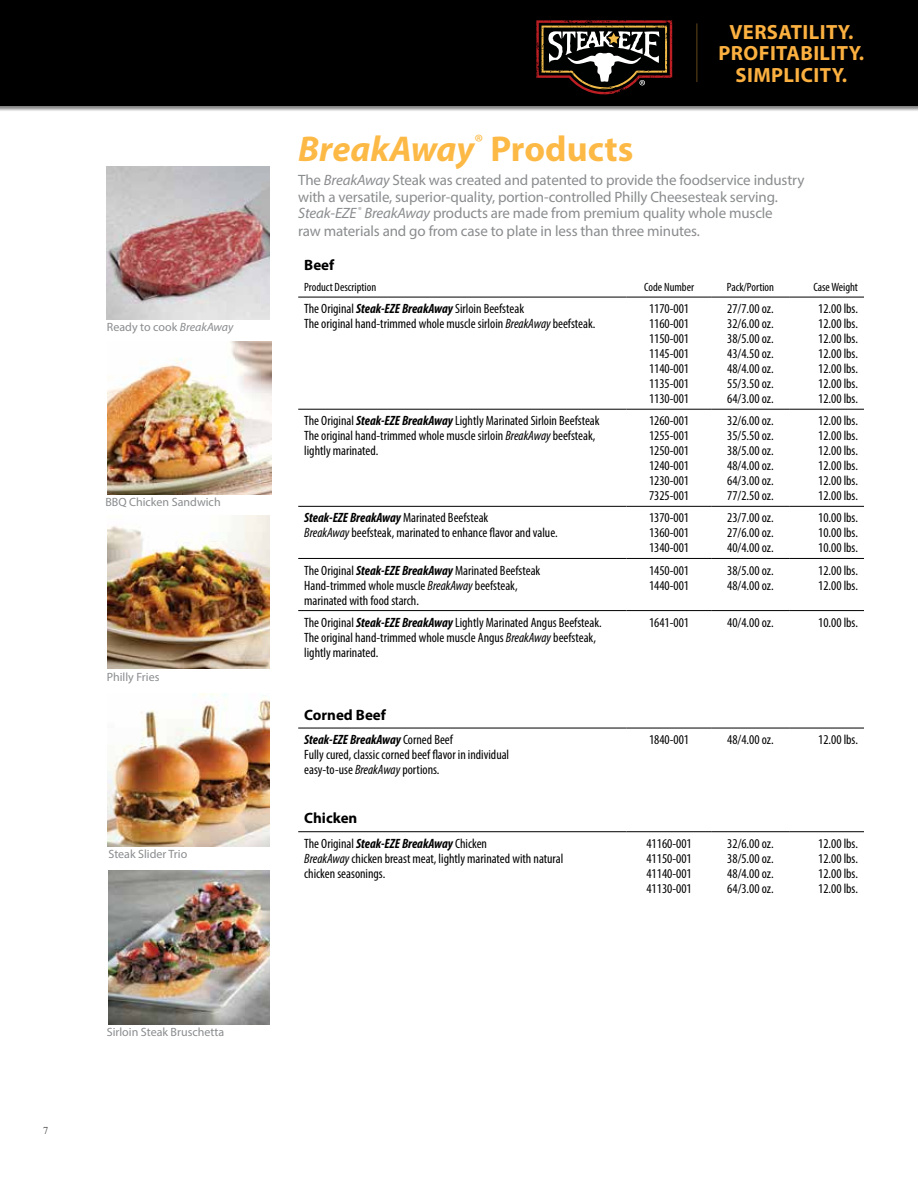
<style>
.page{position:relative;width:918px;height:1188px;background:#fff}
.page>*{position:absolute;margin:0;border:0;box-sizing:border-box;transform-origin:0 0}
.t1{font:italic 700 36px "Myriad Pro";color:#fdb945}
.t2{font:700 20.7px/21.5px "Myriad Pro";letter-spacing:.02em;color:#fbb040;text-align:center}
.t3{font:15px/16.5px "Myriad Pro";letter-spacing:-.01em;color:#8a8c8e}
.t4{font:700 15px "Myriad Pro";color:#000}
.t5{font:condensed 13.5px/15px "Myriad Pro";color:#000;text-align:justify}
.t6{font:12px "Myriad Pro";color:#8a8c8e}
.t7{font:condensed 12px "Myriad Pro";color:#000}
.t8{font:10.5px "Times";color:#58595b}
.s1{font-style:italic}
.s2{font-style:normal}
.s3{font-weight:700;font-style:italic}
</style>
<div class="page">
<div style="left:0;top:0;width:918px;height:112px;background:#000;opacity:.5"></div>
<div style="left:0;top:0;width:918px;height:106px;background:#000"></div>
<svg style="left:536px;top:20px;width:136px;height:75px"></svg>
<hr style="left:696px;top:23px;width:1px;height:59px;background:#fdb945">
<img style="left:108px;top:516px;width:162px;height:153px">
<img style="left:108px;top:693px;width:162px;height:153px">
<hr style="left:298px;top:297px;width:328px;height:1px;background:#000">
<hr style="left:626px;top:297px;width:86px;height:1px;background:#000">
<hr style="left:712px;top:297px;width:77px;height:1px;background:#000">
<hr style="left:789px;top:297px;width:75px;height:1px;background:#000">
<hr style="left:298px;top:409px;width:328px;height:1px;background:#000">
<hr style="left:626px;top:409px;width:86px;height:1px;background:#000">
<hr style="left:712px;top:409px;width:77px;height:1px;background:#000">
<hr style="left:789px;top:409px;width:75px;height:1px;background:#000">
<hr style="left:298px;top:506px;width:328px;height:1px;background:#000">
<hr style="left:626px;top:506px;width:86px;height:1px;background:#000">
<hr style="left:712px;top:506px;width:77px;height:1px;background:#000">
<hr style="left:789px;top:506px;width:75px;height:1px;background:#000">
<hr style="left:298px;top:558px;width:328px;height:1px;background:#000">
<hr style="left:626px;top:558px;width:86px;height:1px;background:#000">
<hr style="left:712px;top:558px;width:77px;height:1px;background:#000">
<hr style="left:789px;top:558px;width:75px;height:1px;background:#000">
<hr style="left:298px;top:610px;width:328px;height:1px;background:#000">
<hr style="left:626px;top:610px;width:86px;height:1px;background:#000">
<hr style="left:712px;top:610px;width:77px;height:1px;background:#000">
<hr style="left:789px;top:610px;width:75px;height:1px;background:#000">
<hr style="left:298px;top:728px;width:328px;height:1px;background:#000">
<hr style="left:626px;top:728px;width:86px;height:1px;background:#000">
<hr style="left:712px;top:728px;width:77px;height:1px;background:#000">
<hr style="left:789px;top:728px;width:75px;height:1px;background:#000">
<hr style="left:298px;top:831px;width:328px;height:1px;background:#000">
<hr style="left:626px;top:831px;width:86px;height:1px;background:#000">
<hr style="left:712px;top:831px;width:77px;height:1px;background:#000">
<hr style="left:789px;top:831px;width:75px;height:1px;background:#000">
<img style="left:107px;top:341px;width:164px;height:153px">
<img style="left:107px;top:166px;width:163px;height:153px">
<img style="left:108px;top:871px;width:162px;height:153px">
<p class="t6" style="left:107px;top:320px;width:128px">Ready to cook <span class="s1">BreakAway</span></p>
<p class="t6" style="left:105px;top:495px;width:117px">BBQ Chicken Sandwich</p>
<p class="t6" style="left:107px;top:669px;width:54px">Philly Fries</p>
<p class="t6" style="left:108px;top:847px;width:80px">Steak Slider Trio</p>
<p class="t8" style="left:43px;top:1121px;width:7px">7</p>
<p class="t6" style="left:107px;top:1025px;width:119px">Sirloin Steak Bruschetta</p>
<h2 class="t2" style="left:719px;top:20px;width:147px">VERSATILITY.<br>PROFITABILITY.<br>SIMPLICITY.</h2>
<h1 class="t1" style="left:298px;top:126px;width:337px">BreakAway<sup>®</sup> <span class="s2">Products</span></h1>
<p class="t3" style="left:298px;top:172px;width:508px">The <span class="s1">BreakAway</span> Steak was created and patented to provide the foodservice industry with a versatile, superior-quality, portion-controlled Philly Cheesesteak serving.<br><span class="s1">Steak-EZE</span> <sup>®</sup> <span class="s1">BreakAway</span> products are made from premium quality whole muscle</p>
<p class="t3" style="left:298px;top:223px;width:403px">raw materials and go from case to plate in less than three minutes.</p>
<p class="t4" style="left:304px;top:255px;width:32px">Beef</p>
<p class="t7" style="left:304px;top:280px;width:74px">Product Description</p>
<p class="t7" style="left:644px;top:280px;width:51px">Code Number</p>
<p class="t7" style="left:727px;top:280px;width:49px">Pack/Portion</p>
<p class="t7" style="left:813px;top:280px;width:46px">Case Weight</p>
<p class="t5" style="left:304px;top:301px;width:293px">The Original <span class="s3">Steak-EZE BreakAway</span> Sirloin Beefsteak<br>The original hand-trimmed whole muscle sirloin <span class="s1">BreakAway</span> beefsteak.</p>
<p class="t5" style="left:649px;top:301px;width:42px">1170-001<br>1160-001<br>1150-001<br>1145-001<br>1140-001<br>1135-001<br>1130-001</p>
<p class="t5" style="left:727px;top:301px;width:48px">27/7.00 oz.<br>32/6.00 oz.<br>38/5.00 oz.<br>43/4.50 oz.<br>48/4.00 oz.<br>55/3.50 oz.<br>64/3.00 oz.</p>
<p class="t5" style="left:818px;top:301px;width:41px">12.00 lbs.<br>12.00 lbs.<br>12.00 lbs.<br>12.00 lbs.<br>12.00 lbs.<br>12.00 lbs.<br>12.00 lbs.</p>
<p class="t5" style="left:304px;top:413px;width:297px;text-align:left">The Original <span class="s3">Steak-EZE BreakAway</span> Lightly Marinated Sirloin Beefsteak<br>The original hand-trimmed whole muscle sirloin <span class="s1">BreakAway</span> beefsteak, lightly marinated.</p>
<p class="t5" style="left:649px;top:413px;width:42px">1260-001<br>1255-001<br>1250-001<br>1240-001<br>1230-001<br>7325-001</p>
<p class="t5" style="left:727px;top:413px;width:48px">32/6.00 oz.<br>35/5.50 oz.<br>38/5.00 oz.<br>48/4.00 oz.<br>64/3.00 oz.<br>77/2.50 oz.</p>
<p class="t5" style="left:818px;top:413px;width:41px">12.00 lbs.<br>12.00 lbs.<br>12.00 lbs.<br>12.00 lbs.<br>12.00 lbs.<br>12.00 lbs.</p>
<p class="t5" style="left:304px;top:510px;width:255px"><span class="s3">Steak-EZE BreakAway</span> Marinated Beefsteak<br><span class="s1">BreakAway</span> beefsteak, marinated to enhance flavor and value.</p>
<p class="t5" style="left:649px;top:510px;width:42px">1370-001<br>1360-001<br>1340-001</p>
<p class="t5" style="left:727px;top:510px;width:48px">23/7.00 oz.<br>27/6.00 oz.<br>40/4.00 oz.</p>
<p class="t5" style="left:818px;top:510px;width:41px">10.00 lbs.<br>10.00 lbs.<br>10.00 lbs.</p>
<p class="t5" style="left:304px;top:562px;width:238px;text-align:left">The Original <span class="s3">Steak-EZE BreakAway</span> Marinated Beefsteak<br>Hand-trimmed whole muscle <span class="s1">BreakAway</span> beefsteak, marinated with food starch.</p>
<p class="t5" style="left:649px;top:562px;width:42px">1450-001<br>1440-001</p>
<p class="t5" style="left:727px;top:562px;width:48px">38/5.00 oz.<br>48/4.00 oz.</p>
<p class="t5" style="left:818px;top:562px;width:41px">12.00 lbs.<br>12.00 lbs.</p>
<p class="t5" style="left:304px;top:615px;width:299px;text-align:left">The Original <span class="s3">Steak-EZE BreakAway</span> Lightly Marinated Angus Beefsteak.<br>The original hand-trimmed whole muscle Angus <span class="s1">BreakAway</span> beefsteak, lightly marinated.</p>
<p class="t5" style="left:649px;top:615px;width:42px">1641-001</p>
<p class="t5" style="left:727px;top:615px;width:48px">40/4.00 oz.</p>
<p class="t5" style="left:818px;top:615px;width:41px">10.00 lbs.</p>
<p class="t4" style="left:304px;top:705px;width:83px">Corned Beef</p>
<p class="t5" style="left:304px;top:732px;width:206px;text-align:left"><span class="s3">Steak-EZE BreakAway</span> Corned Beef<br>Fully cured, classic corned beef flavor in individual easy-to-use <span class="s1">BreakAway</span> portions.</p>
<p class="t5" style="left:649px;top:732px;width:42px">1840-001</p>
<p class="t5" style="left:727px;top:732px;width:48px">48/4.00 oz.</p>
<p class="t5" style="left:818px;top:732px;width:41px">12.00 lbs.</p>
<p class="t4" style="left:304px;top:809px;width:55px">Chicken</p>
<p class="t5" style="left:304px;top:836px;width:261px;text-align:left">The Original <span class="s3">Steak-EZE BreakAway</span> Chicken<br><span class="s1">BreakAway</span> chicken breast meat, lightly marinated with natural chicken seasonings.</p>
<p class="t5" style="left:646px;top:836px;width:47px">41160-001<br>41150-001<br>41140-001<br>41130-001</p>
<p class="t5" style="left:727px;top:836px;width:48px">32/6.00 oz.<br>38/5.00 oz.<br>48/4.00 oz.<br>64/3.00 oz.</p>
<p class="t5" style="left:818px;top:836px;width:41px">12.00 lbs.<br>12.00 lbs.<br>12.00 lbs.<br>12.00 lbs.</p>
</div>
